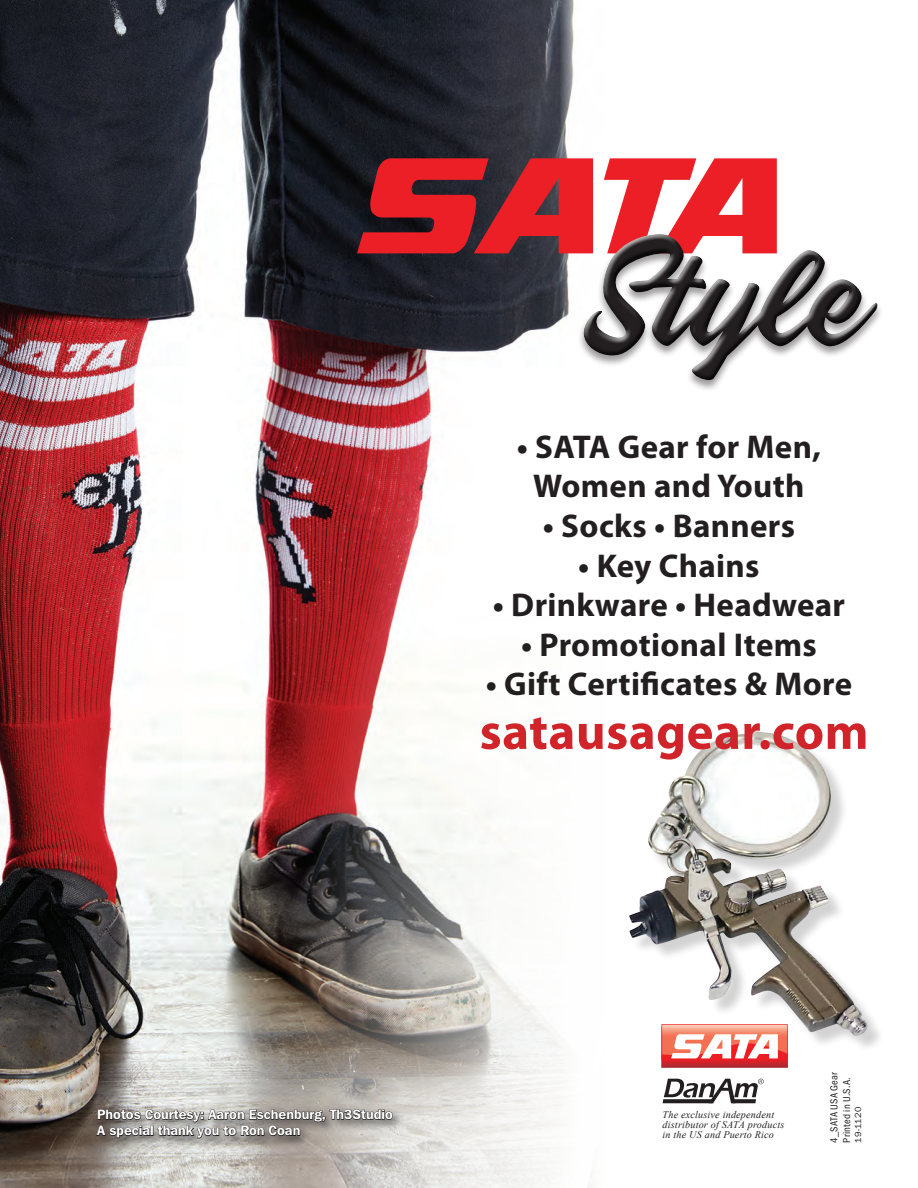
<style>
.page{position:relative;width:918px;height:1188px;background:#fff}
.page>*{position:absolute;margin:0;border:0;box-sizing:border-box;transform-origin:0 0}
.t1{font:700 51px "Myriad Pro";letter-spacing:.01em;color:#d1232a}
.t2{font:700 33px/39.6px "Myriad Pro";letter-spacing:.01em;color:#231f20;text-align:center}
.t3{font:600 13.5px/16.2px "Franklin Gothic IT Cby BT";color:#fff}
.t4{font:condensed 10.5px/12.6px "Franklin Gothic Itc T";letter-spacing:.02em;color:#231f20}
.t5{font:italic 10.05px/9.8px "Times New Roman";letter-spacing:.02em;color:#231f20}
.t6{font:9px "ITC Franklin Gothic Std";letter-spacing:.015em;color:#231f20}
</style>
<div class="page">
<svg style="left:743px;top:1079px;width:21px;height:24px"></svg>
<svg style="left:743px;top:1053px;width:45px;height:15px"></svg>
<img style="left:0;top:0;width:574px;height:1188px">
<img style="left:238px;top:386px;width:505px;height:802px">
<svg style="left:397px;top:446px;width:318px;height:631px"></svg>
<div style="left:577px;top:233px;width:307px;height:159px;background:#fff"></div>
<svg style="left:357px;top:158px;width:420px;height:222px"></svg>
<div style="left:582px;top:232px;width:297px;height:144px;background:#fff;opacity:.75"></div>
<div style="left:582px;top:241px;width:297px;height:139px;background:#231f20;opacity:.75"></div>
<div style="left:632px;top:734px;width:253px;height:319px;background:#231f20;opacity:.2"></div>
<img style="left:629px;top:731px;width:239px;height:305px">
<div style="left:94px;top:1106px;width:311px;height:44px;background:#231f20;opacity:.75"></div>
<svg style="left:96px;top:1109px;width:297px;height:30px;background:#7f7b78"></svg>
<p class="t2" style="left:517px;top:426px;width:306px">• SATA Gear for Men,<br>Women and Youth</p>
<p class="t2" style="left:543px;top:505px;width:254px">• Socks • Banners</p>
<p class="t2" style="left:578px;top:545px;width:183px">• Key Chains</p>
<p class="t2" style="left:493px;top:584px;width:354px">• Drinkware • Headwear</p>
<p class="t2" style="left:521px;top:624px;width:297px">• Promotional Items</p>
<p class="t2" style="left:486px;top:663px;width:368px">• Gift Certificates &amp; More</p>
<h1 class="t1" style="left:480px;top:698px;width:390px">satausagear.com</h1>
<p class="t3" style="left:97px;top:1106px;width:297px">Photos Courtesy: Aaron Eschenburg, Th3Studio<br>A special thank you to Ron Coan</p>
<p class="t5" style="left:663px;top:1110px;width:123px">The exclusive independent distributor of SATA products in the US and Puerto Rico</p>
<p class="t4" style="left:828px;top:1143px;width:72px;rotate:-90deg">4_SATA USA Gear<br>Printed in U.S.A.</p>
<p class="t6" style="left:853px;top:1143px;width:37px;rotate:-90deg">19-1120</p>
</div>
